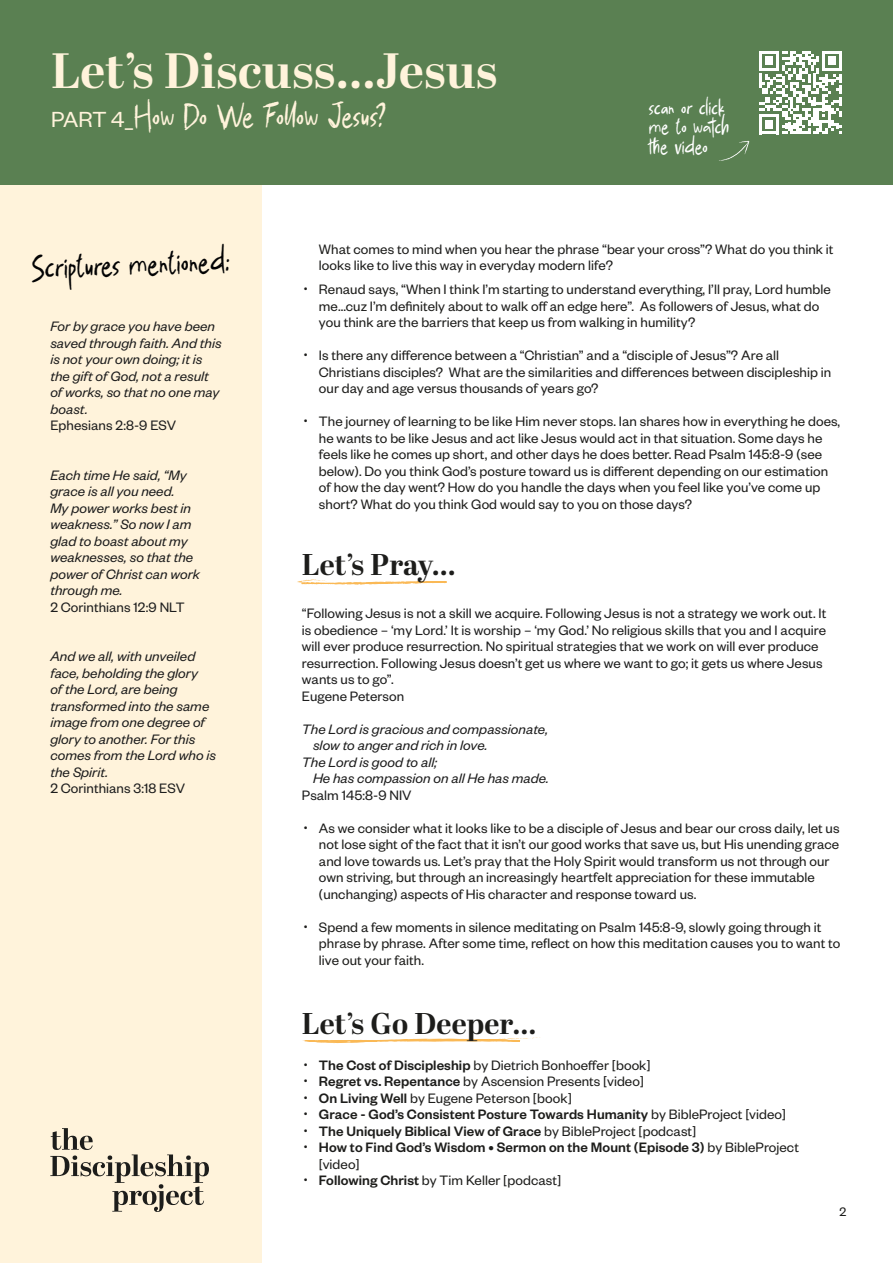
<style>
.page{position:relative;width:893px;height:1263px;background:#fff}
.page>*{position:absolute;margin:0;border:0;box-sizing:border-box;transform-origin:0 0}
.t1{font:700 49.5px "Abril Display";letter-spacing:.005em;color:#fff3db}
.Bullets{font:42px "Scratchy";letter-spacing:.005em;color:#fff3db}
.Bullets-2{font:42px "Scratchy";color:#020203}
.t2{font:700 30px "Abril Display";letter-spacing:.005em;color:#1d1d1b}
.Bullets-3{font:28.5px "Scratchy";letter-spacing:.005em;color:#fff}
.t3{font:15px/16.5px "Founders Grotesk";letter-spacing:.005em;color:#1d1d1b}
.Bullets-4{font:italic 15px/16.5px "Founders Grotesk";letter-spacing:.005em;color:#1d1d1d}
.Bullets-5{font:15px/16.5px "Founders Grotesk";letter-spacing:.005em;color:#1d1d1d}
.t4{font:500 15px/16.5px "Founders Grotesk";letter-spacing:.005em;color:#1d1d1b}
.t5{font:13.5px "Founders Grotesk";color:#1d1d1b}
.s1{font-family:"Founders Grotesk";font-size:24px}
.s2{font-family:"Pragmatica";font-weight:300}
.s3{font-weight:500}
.s4{font-weight:400}
</style>
<div class="page">
<div style="left:0;top:185px;width:261px;height:1078px;background:#fff3db"></div>
<svg style="left:302px;top:1037px;width:238px;height:7px"></svg>
<svg style="left:297px;top:579px;width:149px;height:6px"></svg>
<svg style="left:50px;top:1128px;width:159px;height:84px"></svg>
<div style="left:0;top:0;width:893px;height:185px;background:#5a8052"></div>
<svg style="left:719px;top:141px;width:30px;height:20px"></svg>
<svg style="left:759px;top:51px;width:83px;height:83px"></svg>
<p class="t1" style="left:51px;top:37px;width:448px">Let’s Discuss...Jesus</p>
<p class="Bullets" style="left:51px;top:91px;width:334px"><span class="s1">PART 4_</span>How Do We Follow Jesus?</p>
<p class="Bullets-3" style="left:649px;top:90px;width:77px">scan or click</p>
<p class="Bullets-3" style="left:649px;top:110px;width:82px">me to watch</p>
<p class="Bullets-3" style="left:649px;top:129px;width:60px">the video</p>
<p class="Bullets-2" style="left:31px;top:243px;width:199px;rotate:-2deg">Scriptures mentioned:</p>
<p class="Bullets-4" style="left:50px;top:317px;width:173px">For by grace you have been saved through faith. And this is not your own doing; it is the gift of God, not a result of works, so that no one may boast.</p>
<p class="Bullets-5" style="left:50px;top:416px;width:127px">Ephesians 2:8-9 ESV</p>
<p class="Bullets-4" style="left:50px;top:466px;width:151px">Each time He said, “My grace is all you need.<br>My power works best in weakness.” So now I am glad to boast about my weaknesses, so that the power of Christ can work through me.</p>
<p class="Bullets-5" style="left:50px;top:598px;width:136px">2 Corinthians 12:9 NLT</p>
<p class="Bullets-4" style="left:50px;top:647px;width:167px">And we all, with unveiled face, beholding the glory<br>of the Lord, are being transformed into the same image from one degree of glory to another. For this comes from the Lord who is the Spirit.</p>
<p class="Bullets-5" style="left:50px;top:779px;width:136px">2 Corinthians 3:18 ESV</p>
<p class="t3" style="left:319px;top:240px;width:516px">What comes to mind when you hear the phrase “bear your cross”? What do you think it looks like to live this way in everyday modern life?</p>
<p class="t3" style="left:319px;top:280px;width:513px;text-indent:-17px"><span class="s2">•</span> Renaud says, “When I think I’m starting to understand everything, I’ll pray, Lord humble me...cuz I’m definitely about to walk off an edge here”. As followers of Jesus, what do you think are the barriers that keep us from walking in humility?</p>
<p class="t3" style="left:319px;top:346px;width:514px;text-indent:-17px"><span class="s2">•</span> Is there any difference between a “Christian” and a “disciple of Jesus”? Are all<br>Christians disciples? What are the similarities and differences between discipleship in our day and age versus thousands of years go?</p>
<p class="t3" style="left:319px;top:412px;width:523px;text-indent:-17px"><span class="s2">•</span> The journey of learning to be like Him never stops. Ian shares how in everything he does, he wants to be like Jesus and act like Jesus would act in that situation. Some days he feels like he comes up short, and other days he does better. Read Psalm 145:8-9 (see below). Do you think God’s posture toward us is different depending on our estimation of how the day went? How do you handle the days when you feel like you’ve come up short? What do you think God would say to you on those days?</p>
<p class="t2" style="left:302px;top:543px;width:155px">Let’s Pray...</p>
<p class="Bullets-5" style="left:302px;top:604px;width:526px">“Following Jesus is not a skill we acquire. Following Jesus is not a strategy we work out. It is obedience – ‘my Lord.’ It is worship – ‘my God.’ No religious skills that you and I acquire will ever produce resurrection. No spiritual strategies that we work on will ever produce resurrection. Following Jesus doesn’t get us where we want to go; it gets us where Jesus wants us to go”.</p>
<p class="Bullets-5" style="left:302px;top:687px;width:104px">Eugene Peterson</p>
<p class="Bullets-4" style="left:302px;top:720px;width:248px">The Lord is gracious and compassionate,</p>
<p class="Bullets-4" style="left:313px;top:736px;width:176px">slow to anger and rich in love.</p>
<p class="Bullets-4" style="left:302px;top:753px;width:137px">The Lord is good to all;</p>
<p class="Bullets-4" style="left:313px;top:769px;width:237px">He has compassion on all He has made.</p>
<p class="Bullets-5" style="left:302px;top:786px;width:111px">Psalm 145:8-9 NIV</p>
<p class="t3" style="left:319px;top:819px;width:522px;text-indent:-17px"><span class="s2">•</span> As we consider what it looks like to be a disciple of Jesus and bear our cross daily, let us not lose sight of the fact that it isn’t our good works that save us, but His unending grace and love towards us. Let’s pray that the Holy Spirit would transform us not through our own striving, but through an increasingly heartfelt appreciation for these immutable (unchanging) aspects of His character and response toward us.</p>
<p class="t3" style="left:319px;top:918px;width:523px;text-indent:-17px"><span class="s2">•</span> Spend a few moments in silence meditating on Psalm 145:8-9, slowly going through it phrase by phrase. After some time, reflect on how this meditation causes you to want to live out your faith.</p>
<p class="t2" style="left:302px;top:1002px;width:236px">Let’s Go Deeper...</p>
<p class="t3" style="left:302px;top:1056px;width:350px"><span class="s2">•</span> <span class="s3">The Cost of Discipleship</span> by Dietrich Bonhoeffer [book]</p>
<p class="t3" style="left:302px;top:1072px;width:344px"><span class="s2">•</span> <span class="s3">Regret vs. Repentance</span> by Ascension Presents [video]</p>
<p class="t3" style="left:302px;top:1089px;width:271px"><span class="s2">•</span> <span class="s3">On Living Well</span> by Eugene Peterson [book]</p>
<p class="t4" style="left:302px;top:1105px;width:486px"><span class="s2">•</span> Grace - God’s Consistent Posture Towards Humanity <span class="s4">by BibleProject [video]</span></p>
<p class="t4" style="left:302px;top:1122px;width:396px"><span class="s2">•</span> The Uniquely Biblical View of Grace <span class="s4">by BibleProject [podcast]</span></p>
<p class="t4" style="left:319px;top:1138px;width:481px;text-indent:-17px"><span class="s2">•</span> How to Find God’s Wisdom • Sermon on the Mount (Episode 3) <span class="s4">by BibleProject [video]</span></p>
<p class="t3" style="left:302px;top:1171px;width:261px"><span class="s2">•</span> <span class="s3">Following Christ</span> by Tim Keller [podcast]</p>
<p class="t5" style="left:839px;top:1203px;width:8px">2</p>
</div>
